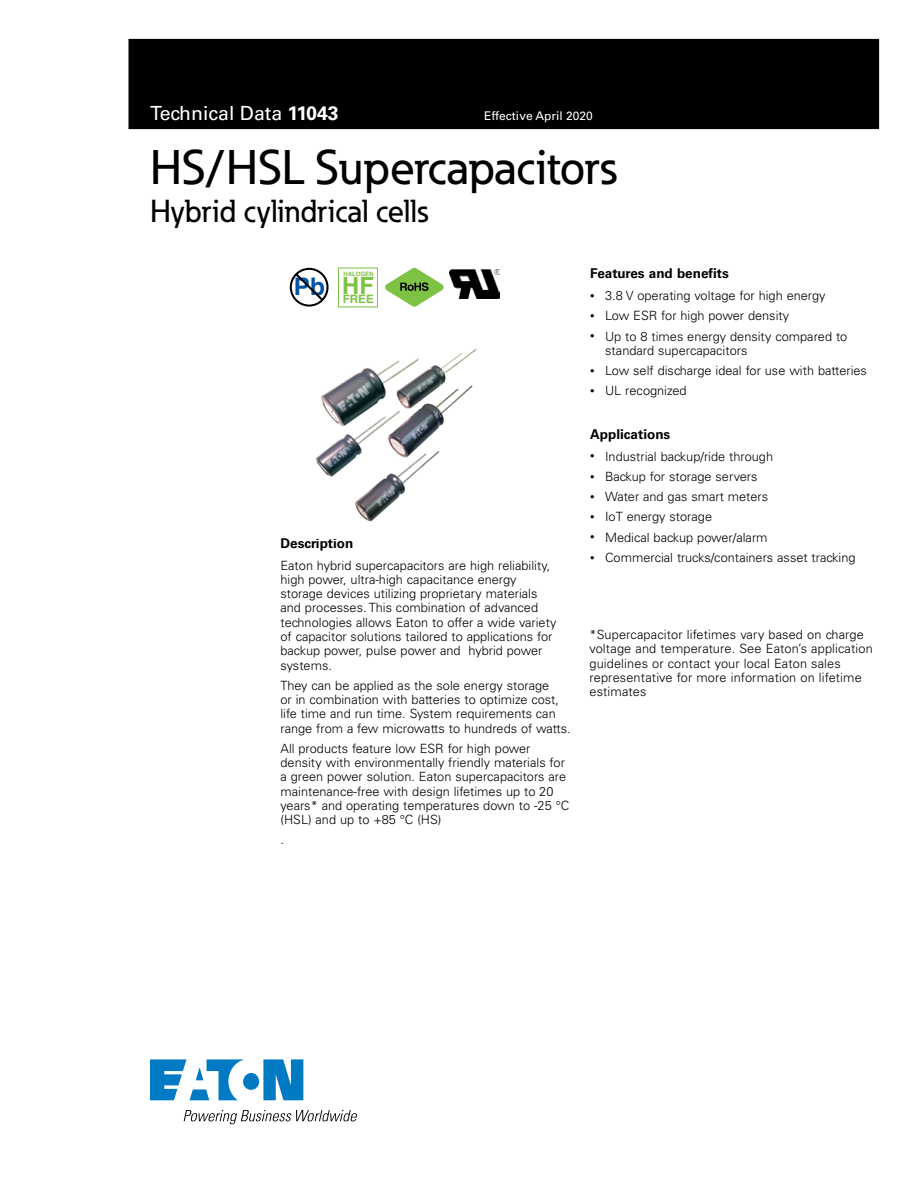
<style>
.page{position:relative;width:918px;height:1188px;background:#fff}
.page>*{position:absolute;margin:0;border:0;box-sizing:border-box;transform-origin:0 0}
.t1{font:500 48px "Eaton";color:#000}
.t2{font:500 31.5px "Eaton";color:#000}
.t3{font:700 24.3px "Helvetica";color:#0054a6}
.t4{font:700 23.7px "Helvetica";color:#7dc242}
.t5{font:19.5px "Univers LT Std";color:#fff}
.t6{font:700 13.5px "Univers LT Std";color:#000}
.t7{font:300 12.75px/14.2px "Univers LT Std";color:#000}
.t8{font:12px "Univers LT Std";color:#fff}
.t9{font:700 11.55px "Helvetica";color:#7dc242}
.t10{font:700 6px "Helvetica";color:#7dc242}
.s1{font-weight:700}
.s2{font-family:"Univers";font-size:9px}
</style>
<div class="page">
<svg style="left:150px;top:1059px;width:153px;height:41px"></svg>
<svg style="left:184px;top:1110px;width:173px;height:14px"></svg>
<div style="left:129px;top:39px;width:750px;height:90px;background:#000"></div>
<svg style="left:290px;top:268px;width:39px;height:39px"></svg>
<div style="left:338px;top:268px;width:40px;height:39px;border:1px solid #7dc242"></div>
<svg style="left:385px;top:268px;width:59px;height:39px"></svg>
<img style="left:450px;top:269px;width:49px;height:30px">
<img style="left:315px;top:349px;width:162px;height:173px">
<h3 class="t5" style="left:150px;top:102px;width:190px">Technical Data <span class="s1">11043</span></h3>
<p class="t8" style="left:484px;top:109px;width:110px">Effective April 2020</p>
<h1 class="t1" style="left:150px;top:138px;width:468px">HS/HSL Supercapacitors</h1>
<h2 class="t2" style="left:150px;top:191px;width:280px">Hybrid cylindrical cells</h2>
<h3 class="t3" style="left:294px;top:272px;width:33px">Pb</h3>
<p class="t10" style="left:343px;top:270px;width:32px">HALOGEN</p>
<h3 class="t4" style="left:342px;top:271px;width:33px">HF</h3>
<p class="t9" style="left:343px;top:292px;width:32px">FREE</p>
<p class="t6" style="left:280px;top:535px;width:74px">Description</p>
<p class="t7" style="left:280px;top:558px;width:278px">Eaton hybrid supercapacitors are high reliability, high power, ultra-high capacitance energy storage devices utilizing proprietary materials and processes. This combination of advanced technologies allows Eaton to offer a wide variety of capacitor solutions tailored to applications for backup power, pulse power and hybrid power systems.</p>
<p class="t7" style="left:280px;top:678px;width:292px">They can be applied as the sole energy storage<br>or in combination with batteries to optimize cost, life time and run time. System requirements can range from a few microwatts to hundreds of watts.</p>
<p class="t7" style="left:280px;top:741px;width:290px">All products feature low ESR for high power density with environmentally friendly materials for a green power solution. Eaton supercapacitors are maintenance-free with design lifetimes up to 20 years* and operating temperatures down to -25 °C (HSL) and up to +85 °C (HS)</p>
<p class="t7" style="left:280px;top:833px;width:5px">.</p>
<p class="t6" style="left:590px;top:266px;width:140px">Features and benefits</p>
<p class="t7" style="left:590px;top:288px;width:237px"><span class="s2">•</span> 3.8 V operating voltage for high energy</p>
<p class="t7" style="left:590px;top:309px;width:201px"><span class="s2">•</span> Low ESR for high power density</p>
<p class="t7" style="left:605px;top:329px;width:244px;text-indent:-15px"><span class="s2">•</span> Up to 8 times energy density compared to standard supercapacitors</p>
<p class="t7" style="left:590px;top:363px;width:278px"><span class="s2">•</span> Low self discharge ideal for use with batteries</p>
<p class="t7" style="left:590px;top:384px;width:98px"><span class="s2">•</span> UL recognized</p>
<p class="t6" style="left:590px;top:426px;width:82px">Applications</p>
<p class="t7" style="left:590px;top:449px;width:185px"><span class="s2">•</span> Industrial backup/ride through</p>
<p class="t7" style="left:590px;top:469px;width:169px"><span class="s2">•</span> Backup for storage servers</p>
<p class="t7" style="left:590px;top:489px;width:180px"><span class="s2">•</span> Water and gas smart meters</p>
<p class="t7" style="left:590px;top:510px;width:124px"><span class="s2">•</span> IoT energy storage</p>
<p class="t7" style="left:590px;top:530px;width:179px"><span class="s2">•</span> Medical backup power/alarm</p>
<p class="t7" style="left:590px;top:550px;width:267px"><span class="s2">•</span> Commercial trucks/containers asset tracking</p>
<p class="t7" style="left:590px;top:628px;width:285px">*Supercapacitor lifetimes vary based on charge voltage and temperature. See Eaton’s application guidelines or contact your local Eaton sales representative for more information on lifetime estimates</p>
</div>
